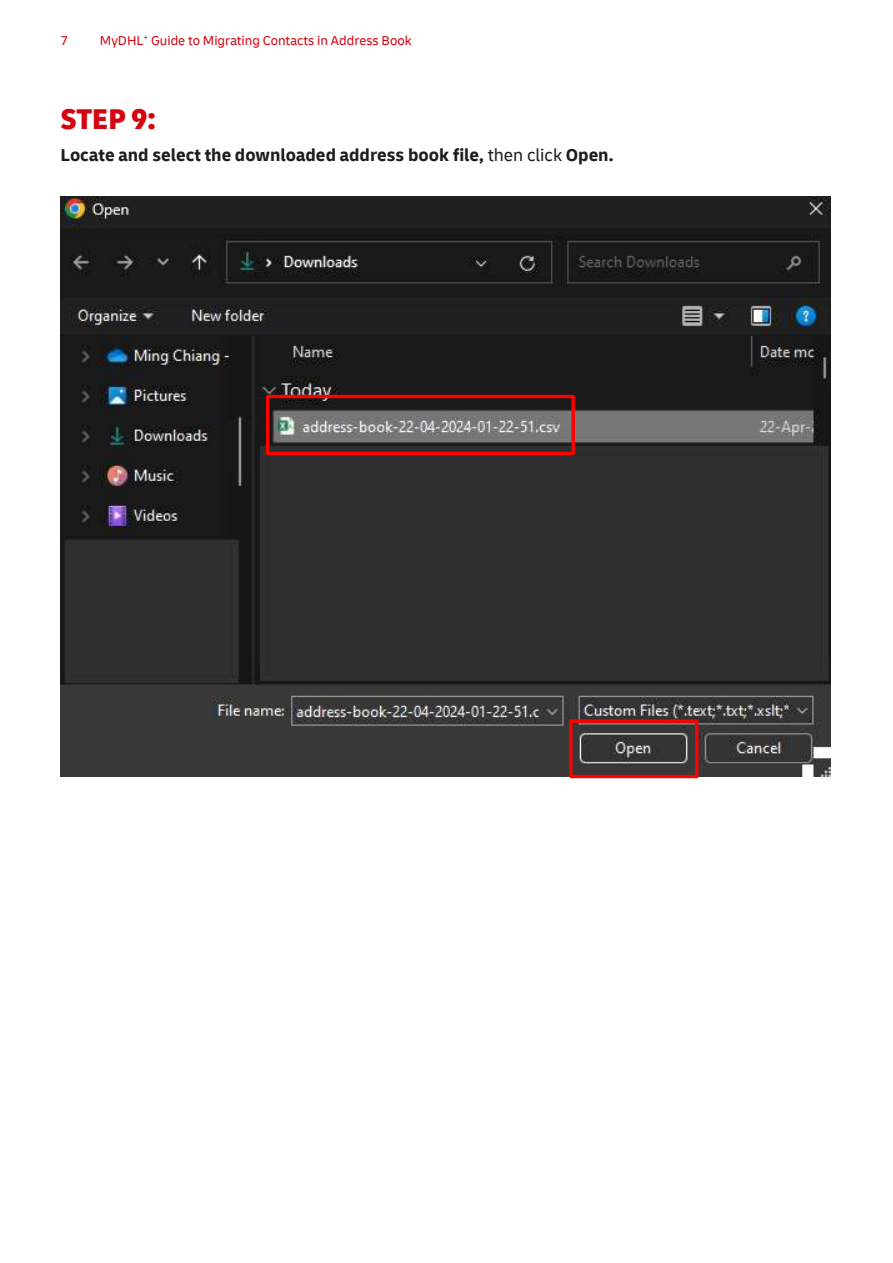
<style>
.page{position:relative;width:893px;height:1263px;background:#fff}
.page>*{position:absolute;margin:0;border:0;box-sizing:border-box;transform-origin:0 0}
.t1{font:900 condensed 30px "Delivery";color:#d40511}
.t2{font:700 18px "Delivery";color:#1d1d1b}
.t3{font:13.5px "Delivery";color:#d40511}
.s1{font-weight:400}
</style>
<div class="page">
<img style="left:61px;top:197px;width:769px;height:579px">
<div style="left:266px;top:395px;width:309px;height:60px;border:3px solid #f00"></div>
<div style="left:569px;top:719px;width:129px;height:59px;border:3px solid #f00"></div>
<p class="t3" style="left:60px;top:32px;width:9px">7</p>
<p class="t3" style="left:100px;top:32px;width:313px">MyDHL<sup>+</sup> Guide to Migrating Contacts in Address Book</p>
<h1 class="t1" style="left:60px;top:100px;width:97px">STEP 9:</h1>
<p class="t2" style="left:60px;top:144px;width:555px">Locate and select the downloaded address book file, <span class="s1">then click</span> Open.</p>
</div>
